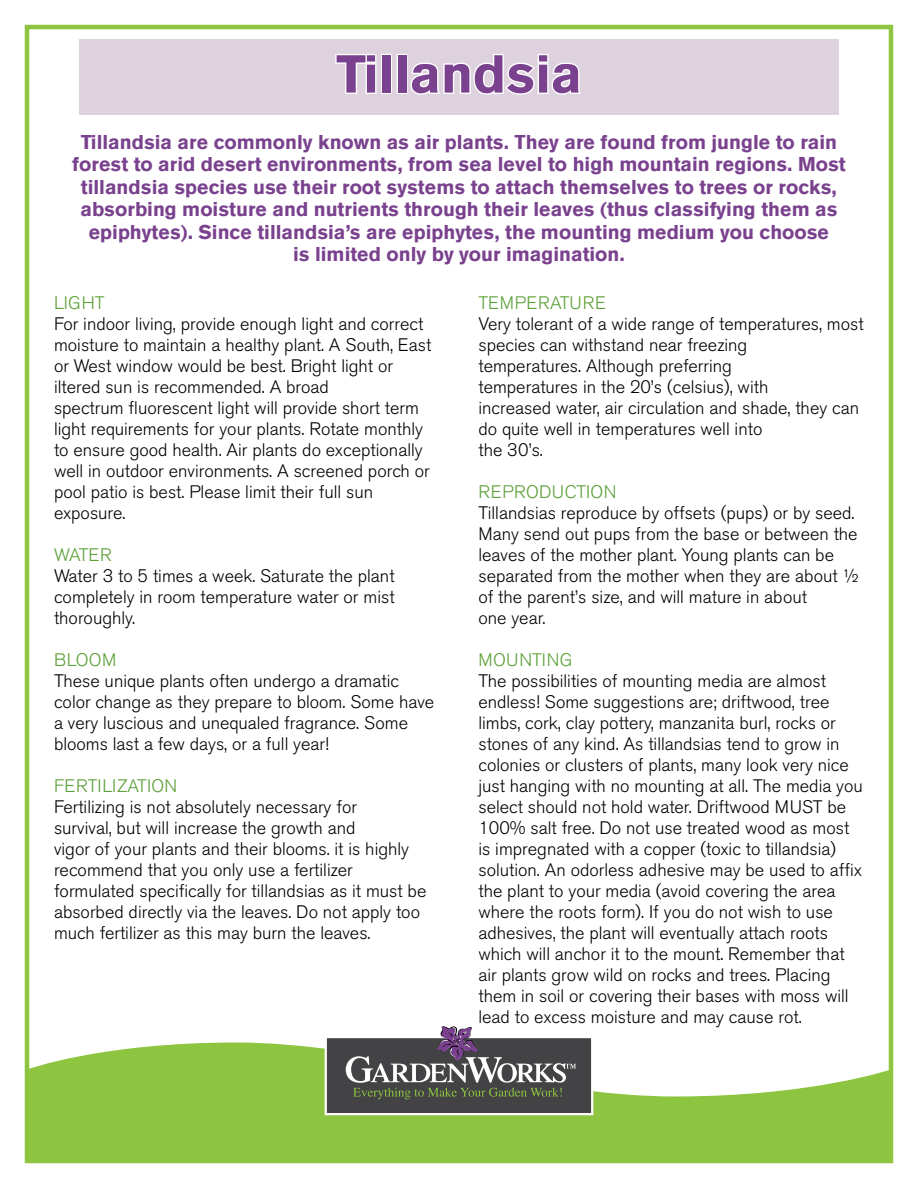
<style>
.page{position:relative;width:918px;height:1188px;background:#fff}
.page>*{position:absolute;margin:0;border:0;box-sizing:border-box;transform-origin:0 0}
.t1{font:900 52.5px "Akzidenz Grotesk";color:#7a428e}
.t2{font:900 19.5px/22.5px "Akzidenz Grotesk";color:#7a428e;text-align:center}
.t3{font:300 18px/21px "Akzidenz Grotesk BE";color:#000}
.t4{font:300 18px "Akzidenz Grotesk BE";letter-spacing:.02em;color:#5ca038}
</style>
<div class="page">
<svg style="left:30px;top:1042px;width:858px;height:116px;fill:#8dc440"></svg>
<svg style="left:324px;top:1026px;width:270px;height:90px"></svg>
<div style="left:25px;top:25px;width:868px;height:1138px;border:4px solid #8dc440"></div>
<div style="left:79px;top:39px;width:760px;height:75px;background:#ded2df"></div>
<svg style="left:335px;top:53px;width:42px;height:41px"></svg>
<div style="left:381px;top:54px;width:11px;height:40px;border:3px solid #fff"></div>
<div style="left:397px;top:54px;width:11px;height:40px;border:3px solid #fff"></div>
<svg style="left:410px;top:54px;width:171px;height:41px"></svg>
<h1 class="t1" style="left:336px;top:42px;width:248px">Tillandsia</h1>
<p class="t2" style="left:72px;top:131px;width:775px">Tillandsia are commonly known as air plants. They are found from jungle to rain forest to arid desert environments, from sea level to high mountain regions. Most tillandsia species use their root systems to attach themselves to trees or rocks, absorbing moisture and nutrients through their leaves (thus classifying them as epiphytes). Since tillandsia’s are epiphytes, the mounting medium you choose<br>is limited only by your imagination.</p>
<p class="t4" style="left:54px;top:293px;width:52px">LIGHT</p>
<p class="t3" style="left:54px;top:314px;width:379px">For indoor living, provide enough light and correct moisture to maintain a healthy plant. A South, East or West window would be best. Bright light or iltered sun is recommended. A broad<br>spectrum fluorescent light will provide short term light requirements for your plants. Rotate monthly to ensure good health. Air plants do exceptionally well in outdoor environments. A screened porch or pool patio is best. Please limit their full sun exposure.</p>
<p class="t4" style="left:54px;top:545px;width:59px">WATER</p>
<p class="t3" style="left:54px;top:566px;width:342px;text-align:justify">Water 3 to 5 times a week. Saturate the plant completely in room temperature water or mist thoroughly.</p>
<p class="t4" style="left:54px;top:650px;width:64px">BLOOM</p>
<p class="t3" style="left:54px;top:671px;width:382px">These unique plants often undergo a dramatic color change as they prepare to bloom. Some have a very luscious and unequaled fragrance. Some blooms last a few days, or a full year!</p>
<p class="t4" style="left:54px;top:776px;width:125px">FERTILIZATION</p>
<p class="t3" style="left:54px;top:797px;width:374px">Fertilizing is not absolutely necessary for<br>survival, but will increase the growth and<br>vigor of your plants and their blooms. it is highly recommend that you only use a fertilizer formulated specifically for tillandsias as it must be absorbed directly via the leaves. Do not apply too much fertilizer as this may burn the leaves.</p>
<p class="t4" style="left:478px;top:293px;width:129px">TEMPERATURE</p>
<p class="t3" style="left:478px;top:314px;width:387px">Very tolerant of a wide range of temperatures, most species can withstand near freezing<br>temperatures. Although preferring<br>temperatures in the 20’s (celsius), with<br>increased water, air circulation and shade, they can do quite well in temperatures well into<br>the 30’s.</p>
<p class="t4" style="left:478px;top:482px;width:140px">REPRODUCTION</p>
<p class="t3" style="left:478px;top:503px;width:382px">Tillandsias reproduce by offsets (pups) or by seed.<br>Many send out pups from the base or between the leaves of the mother plant. Young plants can be separated from the mother when they are about ½ of the parent’s size, and will mature in about<br>one year.</p>
<p class="t4" style="left:478px;top:650px;width:96px">MOUNTING</p>
<p class="t3" style="left:478px;top:671px;width:386px">The possibilities of mounting media are almost endless! Some suggestions are; driftwood, tree limbs, cork, clay pottery, manzanita burl, rocks or stones of any kind. As tillandsias tend to grow in colonies or clusters of plants, many look very nice just hanging with no mounting at all. The media you select should not hold water. Driftwood MUST be 100% salt free. Do not use treated wood as most is impregnated with a copper (toxic to tillandsia) solution. An odorless adhesive may be used to affix the plant to your media (avoid covering the area where the roots form). If you do not wish to use adhesives, the plant will eventually attach roots which will anchor it to the mount. Remember that air plants grow wild on rocks and trees. Placing them in soil or covering their bases with moss will lead to excess moisture and may cause rot.</p>
</div>
